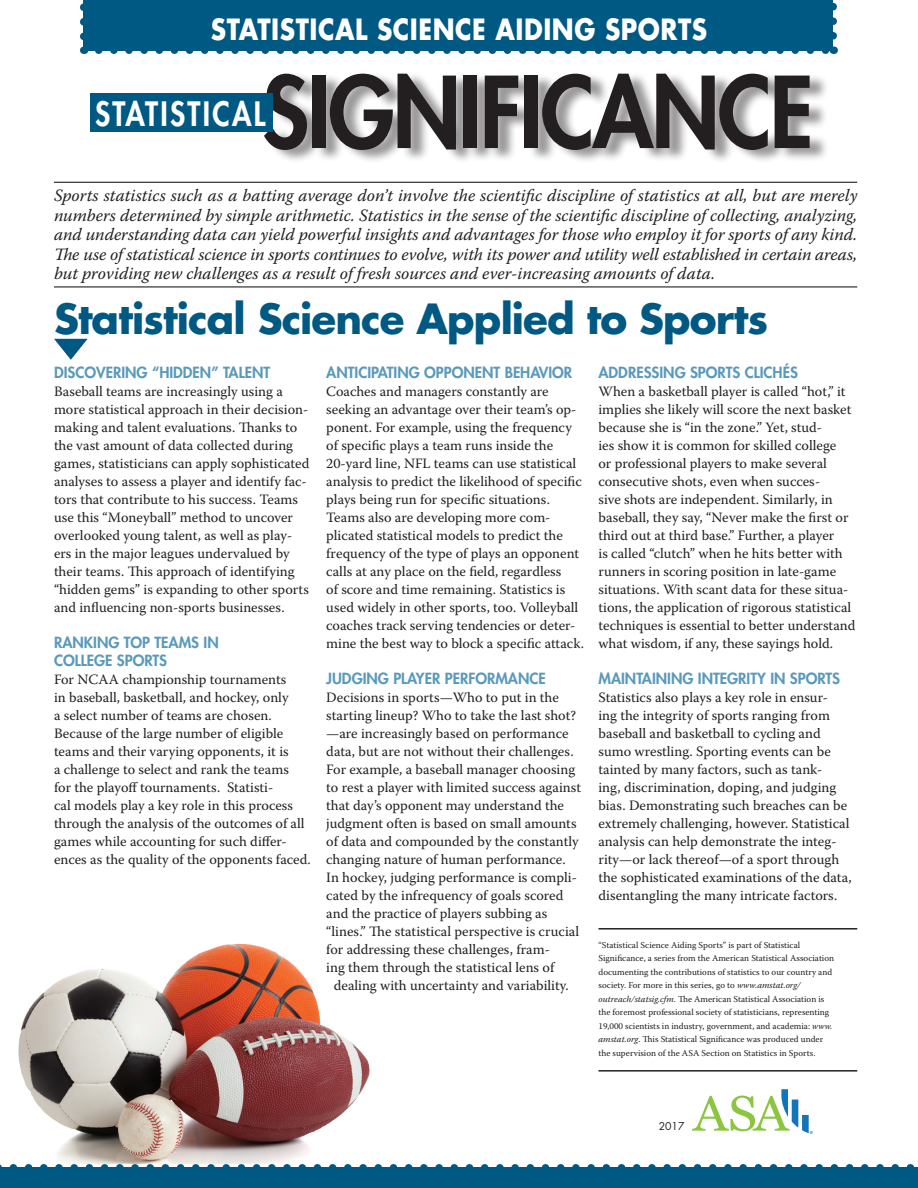
<style>
.page{position:relative;width:918px;height:1188px;background:#fff}
.page>*{position:absolute;margin:0;border:0;box-sizing:border-box;transform-origin:0 0}
.t1{font:800 96.15px "Futura Std";letter-spacing:-.02em;color:#231f20;scale:.93 1}
.t2{font:700 40.5px "Futura Std";letter-spacing:-.025em;color:#005983}
.t3{font:800 32.7px "Futura Std";letter-spacing:.08em;color:#fff;scale:.88 1}
.t4{font:700 28.5px "Futura Std";letter-spacing:.02em;color:#fff;scale:.88 1}
.t5{font:italic 17.25px/19.5px "Warnock Pro";color:#231f20;text-align:justify}
.t6{font:800 15px/18px "Futura Std";color:#5a99bb}
.t7{font:14.25px/18px "Warnock Pro";color:#231f20}
.t8{font:10.5px "Futura Std";color:#231f20}
.t9{font:9px/13.5px "Warnock Pro";color:#231f20}
.t10{font:8.85px "Myriad Pro";color:#1275bb}
.s1{font-style:italic}
</style>
<div class="page">
<div style="left:0;top:1168px;width:918px;height:20px;background:#005983"></div>
<svg style="left:0;top:1164px;width:918px;height:4px"></svg>
<hr style="left:54px;top:286px;width:803px;height:1px;background:#231f20">
<hr style="left:54px;top:182px;width:803px;height:1px;background:#231f20">
<svg style="left:54px;top:339px;width:34px;height:21px"></svg>
<img style="left:18px;top:944px;width:352px;height:220px">
<svg style="left:692px;top:1089px;width:117px;height:44px"></svg>
<div style="left:84px;top:0;width:749px;height:50px;background:#005983"></div>
<svg style="left:99px;top:50px;width:727px;height:4px"></svg>
<svg style="left:833px;top:2px;width:4px;height:34px"></svg>
<svg style="left:80px;top:0;width:7px;height:54px"></svg>
<div style="left:268px;top:72px;width:561px;height:92px;background:#231f20;opacity:.47"></div>
<div style="left:91px;top:93px;width:182px;height:38px;background:#005983"></div>
<hr style="left:598px;top:928px;width:259px;height:2px;background:#231f20">
<hr style="left:598px;top:1070px;width:259px;height:2px;background:#231f20">
<h3 class="t4" style="left:211px;top:10px;width:566px">STATISTICAL SCIENCE AIDING SPORTS</h3>
<h1 class="t1" style="left:262px;top:52px;width:595px">SIGNIFICANCE</h1>
<h3 class="t3" style="left:95px;top:93px;width:195px">STATISTICAL</h3>
<p class="t5" style="left:54px;top:186px;width:805px">Sports statistics such as a batting average don’t involve the scientific discipline of statistics at all, but are merely numbers determined by simple arithmetic. Statistics in the sense of the scientific discipline of collecting, analyzing, and understanding data can yield powerful insights and advantages for those who employ it for sports of any kind.<br>The use of statistical science in sports continues to evolve, with its power and utility well established in certain areas, but providing new challenges as a result of fresh sources and ever-increasing amounts of data.</p>
<h2 class="t2" style="left:54px;top:292px;width:716px">Statistical Science Applied to Sports</h2>
<p class="t6" style="left:54px;top:364px;width:218px">DISCOVERING “HIDDEN” TALENT</p>
<p class="t7" style="left:54px;top:383px;width:257px">Baseball teams are increasingly using a more statistical approach in their decision&shy;making and talent evaluations. Thanks to the vast amount of data collected during games, statisticians can apply sophisticated analyses to assess a player and identify fac&shy;tors that contribute to his success. Teams use this “Moneyball” method to uncover overlooked young talent, as well as play&shy;ers in the major leagues undervalued by their teams. This approach of identifying “hidden gems” is expanding to other sports and influencing non-sports businesses.</p>
<p class="t6" style="left:54px;top:634px;width:166px">RANKING TOP TEAMS IN<br>COLLEGE SPORTS</p>
<p class="t7" style="left:54px;top:671px;width:258px">For NCAA championship tournaments<br>in baseball, basketball, and hockey, only<br>a select number of teams are chosen.<br>Because of the large number of eligible teams and their varying opponents, it is<br>a challenge to select and rank the teams<br>for the playoff tournaments. Statisti-<br>cal models play a key role in this process through the analysis of the outcomes of all games while accounting for such differ&shy;ences as the quality of the opponents faced.</p>
<p class="t6" style="left:326px;top:364px;width:248px">ANTICIPATING OPPONENT BEHAVIOR</p>
<p class="t7" style="left:326px;top:383px;width:259px">Coaches and managers constantly are seeking an advantage over their team’s op&shy;ponent. For example, using the frequency of specific plays a team runs inside the 20-yard line, NFL teams can use statistical analysis to predict the likelihood of specific plays being run for specific situations.<br>Teams also are developing more com&shy;plicated statistical models to predict the frequency of the type of plays an opponent calls at any place on the field, regardless<br>of score and time remaining. Statistics is used widely in other sports, too. Volleyball coaches track serving tendencies or deter&shy;mine the best way to block a specific attack.</p>
<p class="t6" style="left:326px;top:670px;width:221px">JUDGING PLAYER PERFORMANCE</p>
<p class="t7" style="left:326px;top:689px;width:234px">Decisions in sports—Who to put in the</p>
<p class="t7" style="left:326px;top:707px;width:251px">starting lineup? Who to take the last shot?</p>
<p class="t7" style="left:326px;top:725px;width:244px">—are increasingly based on performance</p>
<p class="t7" style="left:326px;top:743px;width:249px">data, but are not without their challenges.</p>
<p class="t7" style="left:326px;top:761px;width:250px">For example, a baseball manager choosing</p>
<p class="t7" style="left:326px;top:779px;width:256px">to rest a player with limited success against</p>
<p class="t7" style="left:326px;top:797px;width:239px">that day’s opponent may understand the</p>
<p class="t7" style="left:326px;top:815px;width:252px">judgment often is based on small amounts</p>
<p class="t7" style="left:326px;top:833px;width:254px">of data and compounded by the constantly</p>
<p class="t7" style="left:326px;top:851px;width:241px">changing nature of human performance.</p>
<p class="t7" style="left:326px;top:869px;width:252px">In hockey, judging performance is compli-</p>
<p class="t7" style="left:326px;top:887px;width:239px">cated by the infrequency of goals scored</p>
<p class="t7" style="left:326px;top:905px;width:223px">and the practice of players subbing as</p>
<p class="t7" style="left:326px;top:923px;width:254px">“lines.” The statistical perspective is crucial</p>
<p class="t7" style="left:326px;top:941px;width:225px">for addressing these challenges, fram-</p>
<p class="t7" style="left:326px;top:959px;width:230px">ing them through the statistical lens of</p>
<p class="t7" style="left:334px;top:977px;width:237px">dealing with uncertainty and variability.</p>
<p class="t6" style="left:598px;top:364px;width:201px">ADDRESSING SPORTS CLICHÉS</p>
<p class="t7" style="left:599px;top:383px;width:258px">When a basketball player is called “hot,” it implies she likely will score the next basket because she is “in the zone.” Yet, stud-<br>ies show it is common for skilled college<br>or professional players to make several consecutive shots, even when succes-<br>sive shots are independent. Similarly, in baseball, they say, “Never make the first or third out at third base.” Further, a player<br>is called “clutch” when he hits better with runners in scoring position in late-game situations. With scant data for these situa&shy;tions, the application of rigorous statistical techniques is essential to better understand what wisdom, if any, these sayings hold.</p>
<p class="t6" style="left:599px;top:670px;width:243px">MAINTAINING INTEGRITY IN SPORTS</p>
<p class="t7" style="left:599px;top:689px;width:255px">Statistics also plays a key role in ensur-<br>ing the integrity of sports ranging from baseball and basketball to cycling and sumo wrestling. Sporting events can be tainted by many factors, such as tank-<br>ing, discrimination, doping, and judging bias. Demonstrating such breaches can be extremely challenging, however. Statistical analysis can help demonstrate the integ&shy;rity—or lack thereof—of a sport through the sophisticated examinations of the data, disentangling the many intricate factors.</p>
<p class="t9" style="left:598px;top:938px;width:237px">“Statistical Science Aiding Sports” is part of Statistical Significance, a series from the American Statistical Association documenting the contributions of statistics to our country and society. For more in this series, go to <span class="s1">www.amstat.org/ outreach/statsig.cfm</span>. The American Statistical Association is the foremost professional society of statisticians, representing 19,000 scientists in industry, government, and academia: <span class="s1">www. amstat.org</span>. This Statistical Significance was produced under the supervision of the ASA Section on Statistics in Sports.</p>
<p class="t8" style="left:659px;top:1120px;width:27px">2017</p>
<p class="t10" style="left:810px;top:1129px;width:5px">®</p>
</div>
